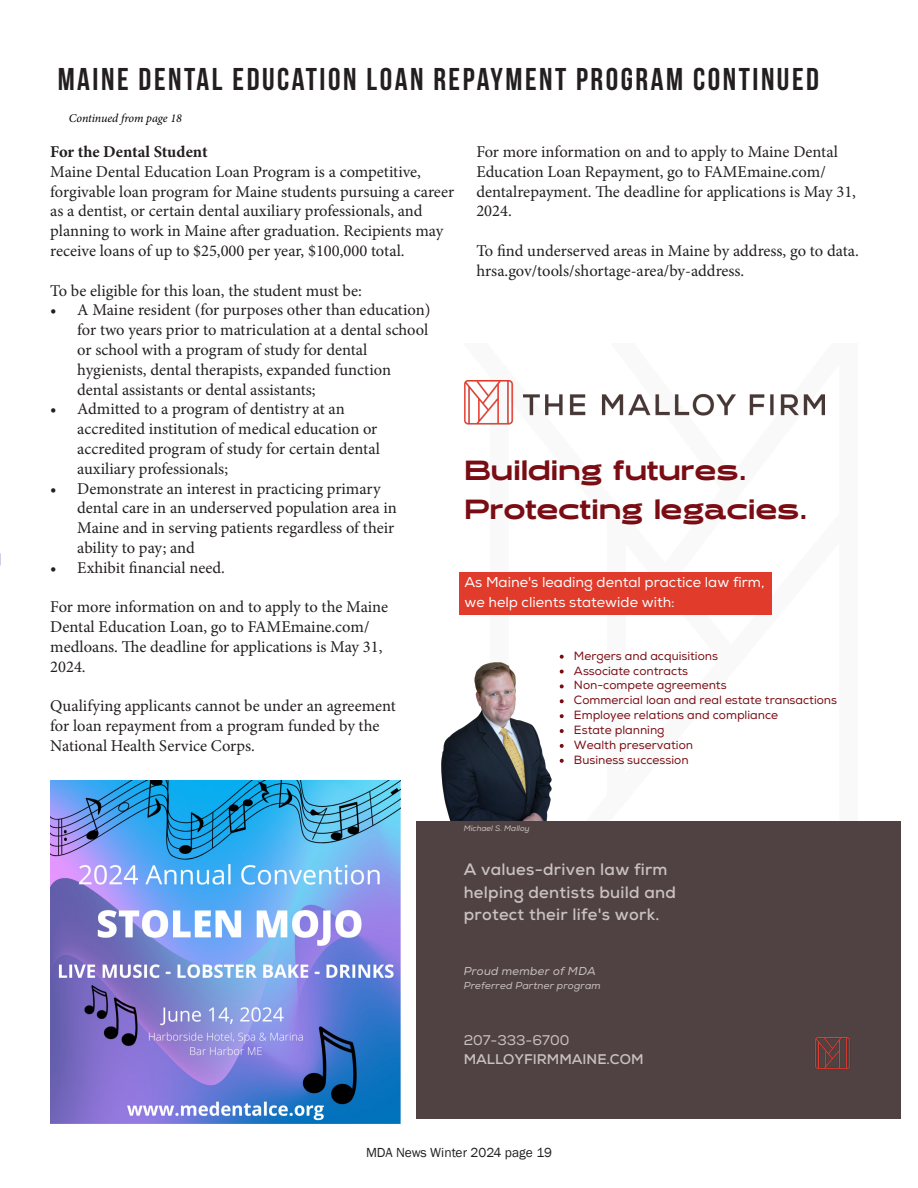
<style>
.page{position:relative;width:918px;height:1188px;background:#fff}
.page>*{position:absolute;margin:0;border:0;box-sizing:border-box;transform-origin:0 0}
.Headline{font:31.5px "Bebas Neue";letter-spacing:.08em;color:#231f20}
.t1{font:900 27.75px/38.7px "Halogen";color:#7a0d14}
.t2{font:16.5px/19.8px "Minion Pro";color:#231f20}
.t3{font:700 16.5px/22.6px "Nexa";letter-spacing:.02em;color:#cac3c1}
.t4{font:700 16.5px "Minion Pro";letter-spacing:-.005em;color:#231f20}
.t5{font:14.25px/19.6px "Nexa";color:#fefefe}
.t6{font:700 13.95px/19.4px "Nexa";color:#cac3c1}
.t7{font:13.5px "Franklin Gothic";color:#231f20}
.t8{font:italic 12px "Minion Pro";letter-spacing:-.01em;color:#000}
.t9{font:11.85px/14.9px "Nexa";color:#7a0d14}
.t10{font:italic 11.4px "Nexa";letter-spacing:.02em;color:#cac3c1}
.t11{font:italic 10.05px "Nexa";letter-spacing:.015em;color:#cac3c1}
.t12{font:italic 7.95px "Nexa";color:#cac3c1}
.s1{font-weight:400}
</style>
<div class="page">
<img style="left:441px;top:662px;width:111px;height:159px">
<div style="left:459px;top:572px;width:312px;height:42px;background:#e03b2b"></div>
<div style="left:416px;top:821px;width:485px;height:297px;background:#504242"></div>
<img style="left:815px;top:1037px;width:36px;height:32px">
<img style="left:464px;top:380px;width:50px;height:45px">
<img style="left:524px;top:393px;width:301px;height:23px">
<svg style="left:560px;top:655px;width:4px;height:4px"></svg>
<svg style="left:560px;top:670px;width:4px;height:4px"></svg>
<svg style="left:560px;top:684px;width:4px;height:4px"></svg>
<svg style="left:560px;top:699px;width:4px;height:4px"></svg>
<svg style="left:560px;top:714px;width:4px;height:4px"></svg>
<svg style="left:560px;top:729px;width:4px;height:4px"></svg>
<svg style="left:560px;top:744px;width:4px;height:4px"></svg>
<svg style="left:560px;top:759px;width:4px;height:4px"></svg>
<img style="left:50px;top:780px;width:351px;height:343px">
<p class="Headline" style="left:58px;top:61px;width:763px">MAINE DENTAL EDUCATION LOAN REPAYMENT PROGRAM CONTINUED</p>
<p class="t8" style="left:69px;top:110px;width:114px">Continued from page 18</p>
<p class="t4" style="left:50px;top:140px;width:159px">For the Dental Student</p>
<p class="t2" style="left:50px;top:162px;width:405px">Maine Dental Education Loan Program is a competitive, forgivable loan program for Maine students pursuing a career as a dentist, or certain dental auxiliary professionals, and planning to work in Maine after graduation. Recipients may receive loans of up to $25,000 per year, $100,000 total.</p>
<p class="t2" style="left:50px;top:281px;width:313px">To be eligible for this loan, the student must be:</p>
<p class="t2" style="left:77px;top:300px;width:355px;text-indent:-27px">• A Maine resident (for purposes other than education) for two years prior to matriculation at a dental school or school with a program of study for dental hygienists, dental therapists, expanded function dental assistants or dental assistants;</p>
<p class="t2" style="left:77px;top:399px;width:304px;text-indent:-27px">• Admitted to a program of dentistry at an accredited institution of medical education or accredited program of study for certain dental auxiliary professionals;</p>
<p class="t2" style="left:77px;top:479px;width:321px;text-indent:-27px">• Demonstrate an interest in practicing primary dental care in an underserved population area in Maine and in serving patients regardless of their ability to pay; and</p>
<p class="t2" style="left:50px;top:558px;width:176px">• Exhibit financial need.</p>
<p class="t2" style="left:50px;top:597px;width:339px">For more information on and to apply to the Maine Dental Education Loan, go to FAMEmaine.com/ medloans. The deadline for applications is May 31, 2024.</p>
<p class="t2" style="left:50px;top:696px;width:347px">Qualifying applicants cannot be under an agreement for loan repayment from a program funded by the<br>National Health Service Corps.</p>
<p class="t2" style="left:476px;top:142px;width:381px">For more information on and to apply to Maine Dental Education Loan Repayment, go to FAMEmaine.com/ dentalrepayment. The deadline for applications is May 31, 2024.</p>
<p class="t2" style="left:476px;top:241px;width:384px">To find underserved areas in Maine by address, go to data. hrsa.gov/tools/shortage-area/by-address.</p>
<p class="t1" style="left:464px;top:453px;width:345px">Building futures.<br>Protecting legacies.</p>
<p class="t5" style="left:464px;top:573px;width:302px">As Maine's leading dental practice law firm, we help clients statewide with:</p>
<p class="t9" style="left:574px;top:648px;width:265px">Mergers and acquisitions<br>Associate contracts<br>Non-compete agreements<br>Commercial loan and real estate transactions<br>Employee relations and compliance<br>Estate planning<br>Wealth preservation<br>Business succession</p>
<p class="t12" style="left:464px;top:823px;width:68px">Michael S. Malloy</p>
<p class="t3" style="left:464px;top:858px;width:214px">A values-driven law firm helping dentists build and protect their life's work.</p>
<p class="t10" style="left:464px;top:964px;width:134px">Proud member of MDA</p>
<p class="t11" style="left:464px;top:979px;width:139px">Preferred Partner program</p>
<p class="t6" style="left:464px;top:1030px;width:181px"><span class="s1">207-333-6700<br></span>MALLOYFIRMMAINE.COM</p>
<p class="t7" style="left:366px;top:1144px;width:187px">MDA News Winter 2024 page 19</p>
</div>
